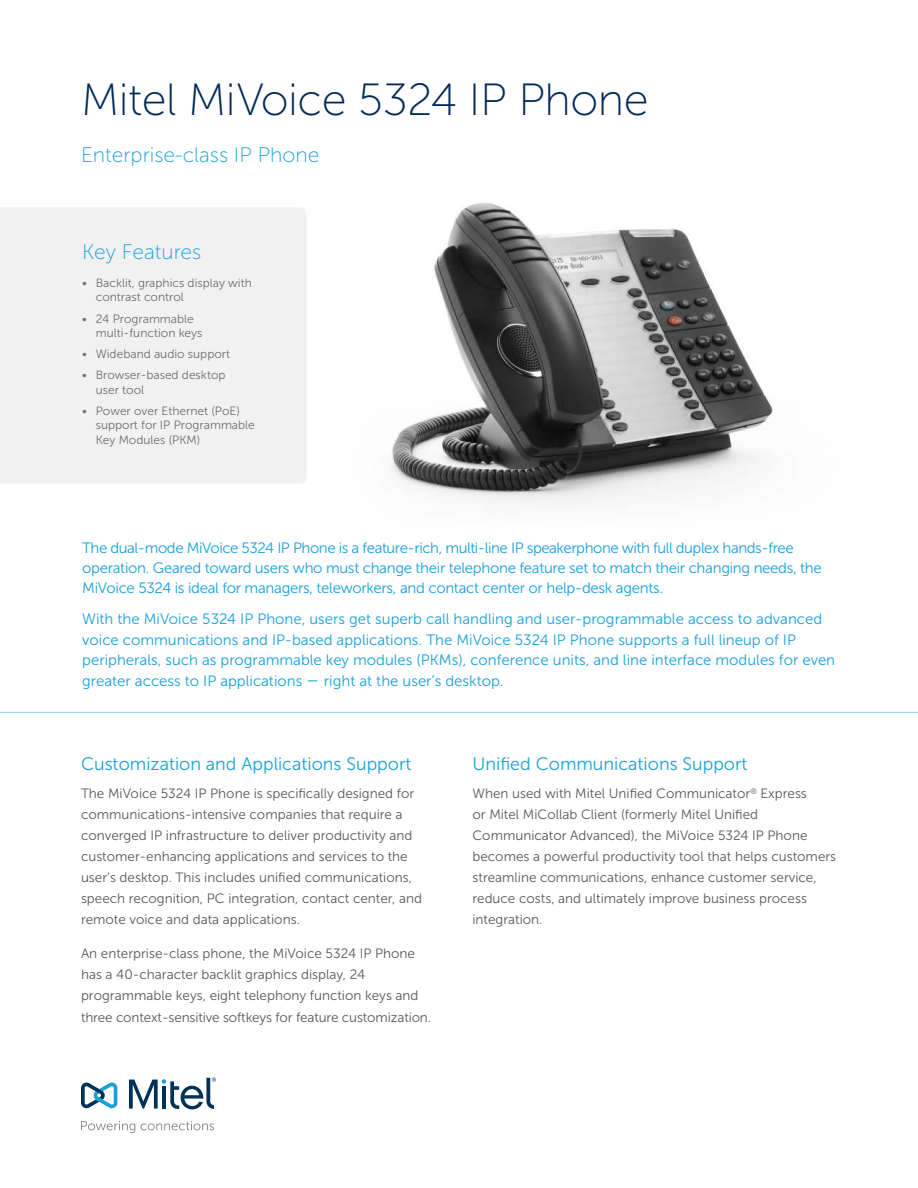
<style>
.page{position:relative;width:918px;height:1188px;background:#fff}
.page>*{position:absolute;margin:0;border:0;box-sizing:border-box;transform-origin:0 0}
.t1{font:45px "Museo Sans 100";letter-spacing:-.01em;color:#002856}
.t2{font:21px "Museo Sans 100";color:#18a0db}
.t3{font:18px "Museo Sans 300";color:#18a0db}
.t4{font:15px/20.7px "Museo Sans 300";color:#18a0db}
.t5{font:15px/20.2px "Museo Sans 300";letter-spacing:-.02em;color:#18a0db}
.t6{font:13.5px/21px "Museo Sans 300";color:#57585a}
.t7{font:12px/14.4px "Museo Sans 300";color:#6c6e70}
.s1{font-size:18px}
</style>
<div class="page">
<img style="left:391px;top:203px;width:382px;height:302px">
<hr style="left:0;top:712px;width:918px;height:1px;background:#8ccfed">
<div style="left:0;top:208px;width:306px;height:275px;background:#f1f1f2"></div>
<svg style="left:81px;top:1121px;width:54px;height:12px"></svg>
<svg style="left:141px;top:1121px;width:73px;height:9px"></svg>
<svg style="left:81px;top:1083px;width:36px;height:25px"></svg>
<svg style="left:129px;top:1078px;width:87px;height:32px"></svg>
<h1 class="t1" style="left:81px;top:79px;width:569px">Mitel MiVoice 5324 IP Phone</h1>
<h2 class="t2" style="left:81px;top:146px;width:240px">Enterprise-class IP Phone</h2>
<h2 class="t2" style="left:82px;top:243px;width:121px">Key Features</h2>
<p class="t7" style="left:96px;top:277px;width:158px;text-indent:-14px">• Backlit, graphics display with contrast control</p>
<p class="t7" style="left:96px;top:312px;width:108px;text-indent:-14px">• 24 Programmable multi-function keys</p>
<p class="t7" style="left:82px;top:348px;width:149px">• Wideband audio support</p>
<p class="t7" style="left:96px;top:369px;width:131px;text-indent:-14px">• Browser-based desktop user tool</p>
<p class="t7" style="left:96px;top:404px;width:161px;text-indent:-14px">• Power over Ethernet (PoE) support for IP Programmable<br>Key Modules (PKM)</p>
<p class="t5" style="left:82px;top:539px;width:741px">The dual-mode MiVoice 5324 IP Phone is a feature-rich, multi-line IP speakerphone with full duplex hands-free operation. Geared toward users who must change their telephone feature set to match their changing needs, the<br>MiVoice 5324 is ideal for managers, teleworkers, and contact center or help-desk agents.</p>
<p class="t4" style="left:82px;top:610px;width:754px">With the MiVoice 5324 IP Phone, users get superb call handling and user-programmable access to advanced voice communications and IP-based applications. The MiVoice 5324 IP Phone supports a full lineup of IP peripherals, such as programmable key modules (PKMs), conference units, and line interface modules for even greater access to IP applications <span class="s1">–</span> right at the user’s desktop.</p>
<h3 class="t3" style="left:81px;top:757px;width:332px">Customization and Applications Support</h3>
<p class="t6" style="left:81px;top:784px;width:343px">The MiVoice 5324 IP Phone is specifically designed for communications-intensive companies that require a converged IP infrastructure to deliver productivity and customer-enhancing applications and services to the user’s desktop. This includes unified communications, speech recognition, PC integration, contact center, and remote voice and data applications.</p>
<p class="t6" style="left:81px;top:944px;width:352px">An enterprise-class phone, the MiVoice 5324 IP Phone has a 40-character backlit graphics display, 24 programmable keys, eight telephony function keys and three context-sensitive softkeys for feature customization.</p>
<h3 class="t3" style="left:472px;top:757px;width:277px">Unified Communications Support</h3>
<p class="t6" style="left:472px;top:784px;width:365px">When used with Mitel Unified Communicator<sup>®</sup> Express<br>or Mitel MiCollab Client (formerly Mitel Unified Communicator Advanced), the MiVoice 5324 IP Phone becomes a powerful productivity tool that helps customers streamline communications, enhance customer service, reduce costs, and ultimately improve business process integration.</p>
</div>
